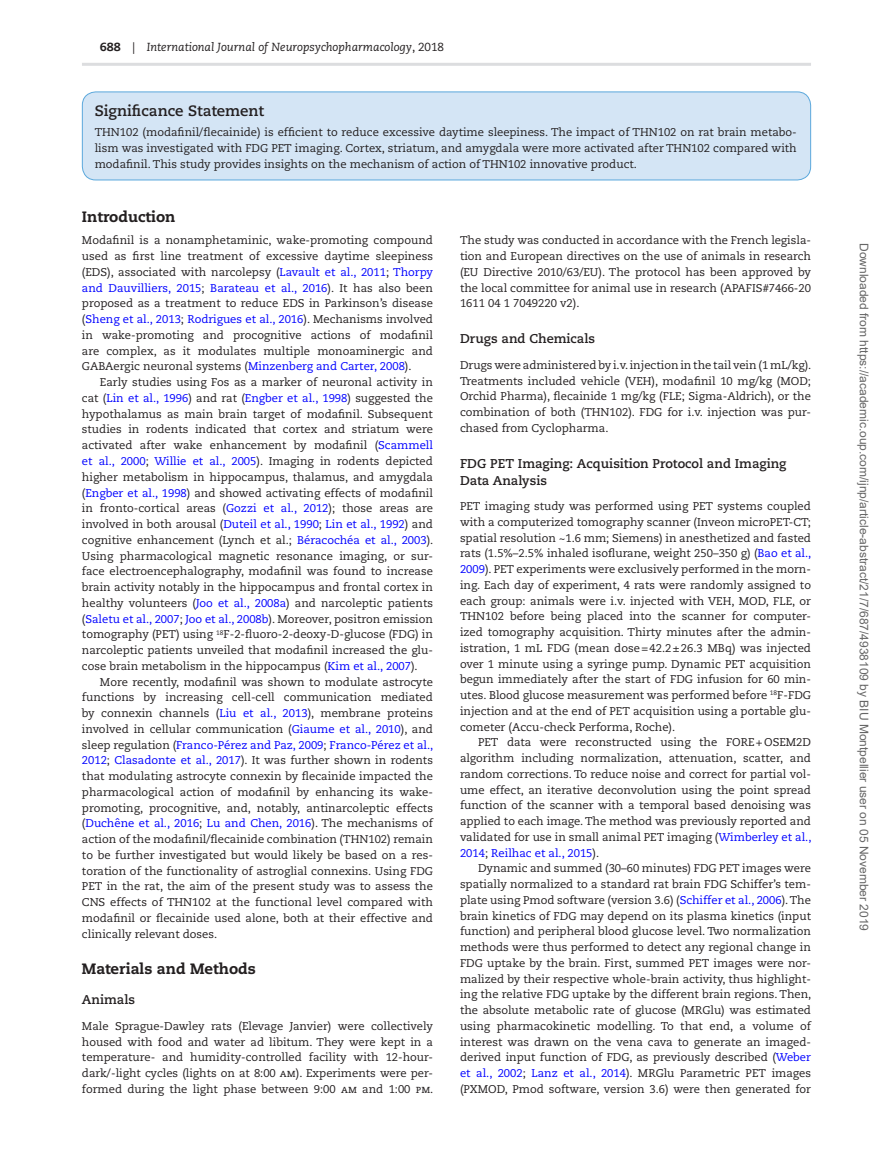
<style>
.page{position:relative;width:893px;height:1174px;background:#fff}
.page>*{position:absolute;margin:0;border:0;box-sizing:border-box;transform-origin:0 0}
.t1{font:800 15px "Caecilia LT Std";color:#231f20}
.t2{font:700 15px "Caecilia LT Std";color:#231f20}
.t3{font:700 12.75px/16.5px "Caecilia LT Std";color:#231f20}
.t4{font:12px "Arial";color:#666}
.t5{font:italic 11.7px "Caecilia LT Std";color:#231f20}
.t6{font:11.25px/15.8px "Caecilia LT Std";color:#231f20;text-align:justify}
.s1{font-weight:800;font-style:normal}
.s2{font-style:normal}
.s3{color:#00f}
</style>
<div class="page">
<hr style="left:82px;top:63px;width:729px;height:3px;background:#dcdddf">
<div style="left:82px;top:92px;width:729px;height:88px;background:#d4e5f5;border-radius:14px"></div>
<div style="left:82px;top:91px;width:729px;height:89px;border:1px solid #5ba8dc;border-radius:14px"></div>
<p class="t5" style="left:100px;top:40px;width:346px"><span class="s1">688</span> <span class="s2">|</span> International Journal of Neuropsychopharmacology<span class="s2">, 2018</span></p>
<h1 class="t2" style="left:95px;top:102px;width:171px">Significance Statement</h1>
<p class="t6" style="left:95px;top:124px;width:704px">THN102 (modafinil/flecainide) is efficient to reduce excessive daytime sleepiness. The impact of THN102 on rat brain metabo&shy;lism was investigated with FDG PET imaging. Cortex, striatum, and amygdala were more activated after THN102 compared with modafinil. This study provides insights on the mechanism of action of THN102 innovative product.</p>
<h1 class="t1" style="left:82px;top:207px;width:95px">Introduction</h1>
<p class="t6" style="left:82px;top:233px;width:353px">Modafinil is a nonamphetaminic, wake-promoting compound used as first line treatment of excessive daytime sleepiness (EDS), associated with narcolepsy (<span class="s3">Lavault et al., 2011</span>; <span class="s3">Thorpy and Dauvilliers, 2015</span>; <span class="s3">Barateau et al., 2016</span>). It has also been proposed as a treatment to reduce EDS in Parkinson’s disease (<span class="s3">Sheng et al., 2013</span>; <span class="s3">Rodrigues et al., 2016</span>). Mechanisms involved in wake-promoting and procognitive actions of modafinil are complex, as it modulates multiple monoaminergic and GABAergic neuronal systems (<span class="s3">Minzenberg and Carter, 2008</span>).</p>
<p class="t6" style="left:82px;top:375px;width:353px;text-indent:18px">Early studies using Fos as a marker of neuronal activity in cat (<span class="s3">Lin et al., 1996</span>) and rat (<span class="s3">Engber et al., 1998</span>) suggested the hypothalamus as main brain target of modafinil. Subsequent studies in rodents indicated that cortex and striatum were activated after wake enhancement by modafinil (<span class="s3">Scammell et al., 2000</span>; <span class="s3">Willie et al., 2005</span>). Imaging in rodents depicted higher metabolism in hippocampus, thalamus, and amygdala (<span class="s3">Engber et al., 1998</span>) and showed activating effects of modafinil in fronto-cortical areas (<span class="s3">Gozzi et al., 2012</span>); those areas are involved in both arousal (<span class="s3">Duteil et al., 1990</span>; <span class="s3">Lin et al., 1992</span>) and cognitive enhancement (Lynch et al.; <span class="s3">Béracochéa et al., 2003</span>).<br>Using pharmacological magnetic resonance imaging, or sur&shy;face electroencephalography, modafinil was found to increase brain activity notably in the hippocampus and frontal cortex in healthy volunteers (<span class="s3">Joo et al., 2008a</span>) and narcoleptic patients (<span class="s3">Saletu et al., 2007</span>; <span class="s3">Joo et al., 2008b</span>). Moreover, positron emission tomography (PET) using <sup>18</sup>F-2-fluoro-2-deoxy-D-glucose (FDG) in narcoleptic patients unveiled that modafinil increased the glu&shy;cose brain metabolism in the hippocampus (<span class="s3">Kim et al., 2007</span>).</p>
<p class="t6" style="left:82px;top:674px;width:353px;text-indent:18px">More recently, modafinil was shown to modulate astrocyte functions by increasing cell-cell communication mediated by connexin channels (<span class="s3">Liu et al., 2013</span>), membrane proteins involved in cellular communication (<span class="s3">Giaume et al., 2010</span>), and sleep regulation (<span class="s3">Franco-Pérez and Paz, 2009</span>; <span class="s3">Franco-Pérez et al., 2012</span>; <span class="s3">Clasadonte et al., 2017</span>). It was further shown in rodents that modulating astrocyte connexin by flecainide impacted the pharmacological action of modafinil by enhancing its wake&shy;promoting, procognitive, and, notably, antinarcoleptic effects (<span class="s3">Duchêne et al., 2016</span>; <span class="s3">Lu and Chen, 2016</span>). The mechanisms of action of the modafinil/flecainide combination (THN102) remain to be further investigated but would likely be based on a res&shy;toration of the functionality of astroglial connexins. Using FDG PET in the rat, the aim of the present study was to assess the CNS effects of THN102 at the functional level compared with modafinil or flecainide used alone, both at their effective and clinically relevant doses.</p>
<h1 class="t1" style="left:82px;top:959px;width:176px">Materials and Methods</h1>
<p class="t3" style="left:82px;top:992px;width:55px">Animals</p>
<p class="t6" style="left:82px;top:1018px;width:353px">Male Sprague-Dawley rats (Elevage Janvier) were collectively housed with food and water ad libitum. They were kept in a temperature- and humidity-controlled facility with 12-hour&shy;dark/-light cycles (lights on at 8:00 am). Experiments were per&shy;formed during the light phase between 9:00 am and 1:00 pm.</p>
<p class="t6" style="left:460px;top:233px;width:353px">The study was conducted in accordance with the French legisla&shy;tion and European directives on the use of animals in research (EU Directive 2010/63/EU). The protocol has been approved by the local committee for animal use in research (APAFIS#7466-20<br>1611 04 1 7049220 v2).</p>
<p class="t3" style="left:460px;top:331px;width:137px">Drugs and Chemicals</p>
<p class="t6" style="left:460px;top:357px;width:353px">Drugs were administered by i.v. injection in the tail vein (1 mL/kg).<br>Treatments included vehicle (VEH), modafinil 10 mg/kg (MOD; Orchid Pharma), flecainide 1 mg/kg (FLE; Sigma-Aldrich), or the combination of both (THN102). FDG for i.v. injection was pur&shy;chased from Cyclopharma.</p>
<p class="t3" style="left:460px;top:455px;width:328px">FDG PET Imaging: Acquisition Protocol and Imaging<br>Data Analysis</p>
<p class="t6" style="left:460px;top:498px;width:353px">PET imaging study was performed using PET systems coupled with a computerized tomography scanner (Inveon microPET-CT; spatial resolution ~1.6 mm; Siemens) in anesthetized and fasted rats (1.5%–2.5% inhaled isoflurane, weight 250–350 g) (<span class="s3">Bao et al., 2009</span>). PET experiments were exclusively performed in the morn&shy;ing. Each day of experiment, 4 rats were randomly assigned to each group: animals were i.v. injected with VEH, MOD, FLE, or THN102 before being placed into the scanner for computer&shy;ized tomography acquisition. Thirty minutes after the admin&shy;istration, 1 mL FDG (mean dose=42.2±26.3 MBq) was injected over 1 minute using a syringe pump. Dynamic PET acquisition begun immediately after the start of FDG infusion for 60 min&shy;utes. Blood glucose measurement was performed before <sup>18</sup>F-FDG injection and at the end of PET acquisition using a portable glu&shy;cometer (Accu-check Performa, Roche).</p>
<p class="t6" style="left:460px;top:735px;width:353px;text-indent:18px">PET data were reconstructed using the FORE+OSEM2D algorithm including normalization, attenuation, scatter, and random corrections. To reduce noise and correct for partial vol&shy;ume effect, an iterative deconvolution using the point spread function of the scanner with a temporal based denoising was applied to each image. The method was previously reported and validated for use in small animal PET imaging (<span class="s3">Wimberley et al., 2014</span>; <span class="s3">Reilhac et al., 2015</span>).</p>
<p class="t6" style="left:460px;top:861px;width:353px;text-indent:18px">Dynamic and summed (30–60 minutes) FDG PET images were spatially normalized to a standard rat brain FDG Schiffer’s tem&shy;plate using Pmod software (version 3.6) (<span class="s3">Schiffer et al., 2006</span>). The brain kinetics of FDG may depend on its plasma kinetics (input function) and peripheral blood glucose level. Two normalization methods were thus performed to detect any regional change in FDG uptake by the brain. First, summed PET images were nor&shy;malized by their respective whole-brain activity, thus highlight&shy;ing the relative FDG uptake by the different brain regions. Then, the absolute metabolic rate of glucose (MRGlu) was estimated using pharmacokinetic modelling. To that end, a volume of interest was drawn on the vena cava to generate an imaged&shy;derived input function of FDG, as previously described (<span class="s3">Weber et al., 2002</span>; <span class="s3">Lanz et al., 2014</span>). MRGlu Parametric PET images (PXMOD, Pmod software, version 3.6) were then generated for</p>
<p class="t4" style="left:868px;top:243px;width:689px;rotate:90deg">Downloaded from https://academic.oup.com/ijnp/article-abstract/21/7/687/4938109 by BIU Montpellier user on 05 November 2019</p>
</div>
